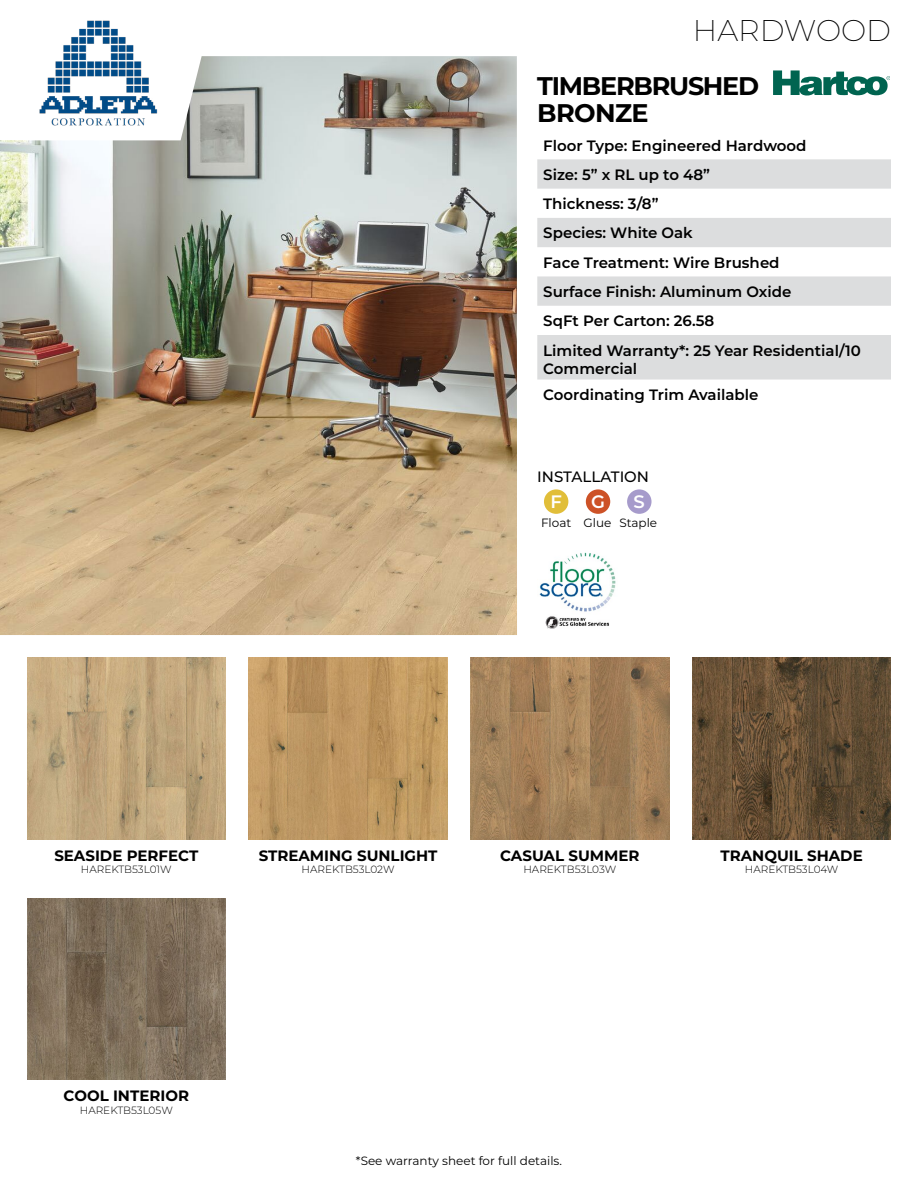
<style>
.page{position:relative;width:918px;height:1188px;background:#fff}
.page>*{position:absolute;margin:0;border:0;box-sizing:border-box;transform-origin:0 0}
.t1{font:200 30px "Montserrat";color:#000}
.t2{font:700 25.5px/27px "Montserrat";letter-spacing:-.05em;color:#000}
.t3{font:600 18px "Montserrat";color:#fff}
.t4{font:600 15px/29.2px "Montserrat";color:#000}
.t5{font:700 15px "Montserrat";color:#000}
.t6{font:500 15px "Montserrat";color:#000}
.t7{font:12px "Montserrat";color:#000}
.t8{font:300 10.5px "Montserrat";color:#000}
</style>
<div class="page">
<img style="left:0;top:140px;width:517px;height:495px">
<svg style="left:180px;top:56px;width:594px;height:84px"></svg>
<svg style="left:537px;top:159px;width:354px;height:221px;fill:#dcddde"></svg>
<img style="left:39px;top:20px;width:119px;height:106px">
<svg style="left:774px;top:70px;width:116px;height:26px"></svg>
<img style="left:27px;top:658px;width:199px;height:181px">
<img style="left:249px;top:658px;width:198px;height:181px">
<img style="left:471px;top:658px;width:198px;height:181px">
<img style="left:692px;top:658px;width:199px;height:181px">
<img style="left:27px;top:898px;width:199px;height:182px">
<div style="left:586px;top:489px;width:24px;height:25px;background:#cd5227;border-radius:50%"></div>
<div style="left:627px;top:489px;width:25px;height:25px;background:#a69bcb;border-radius:50%"></div>
<div style="left:544px;top:489px;width:24px;height:25px;background:#e1be39;border-radius:50%"></div>
<img style="left:539px;top:552px;width:77px;height:76px">
<h1 class="t1" style="left:693px;top:10px;width:200px">HARDWOOD</h1>
<h2 class="t2" style="left:537px;top:71px;width:223px">TIMBERBRUSHED<br>BRONZE</h2>
<p class="t4" style="left:543px;top:130px;width:319px">Floor Type: Engineered Hardwood<br>Size: 5” x RL up to 48”<br>Thickness: 3/8”<br>Species: White Oak<br>Face Treatment: Wire Brushed<br>Surface Finish: Aluminum Oxide<br>SqFt Per Carton: 26.58<br>Limited Warranty*: 25 Year Residential/10</p>
<p class="t4" style="left:543px;top:354px;width:217px;line-height:26.5px">Commercial<br>Coordinating Trim Available</p>
<p class="t6" style="left:537px;top:466px;width:113px">INSTALLATION</p>
<p class="t3" style="left:550px;top:489px;width:13px">F</p>
<p class="t3" style="left:591px;top:489px;width:15px">G</p>
<p class="t3" style="left:634px;top:489px;width:13px">S</p>
<p class="t7" style="left:541px;top:514px;width:118px">Float Glue Staple</p>
<p class="t5" style="left:54px;top:844px;width:146px">SEASIDE PERFECT</p>
<p class="t8" style="left:81px;top:862px;width:92px">HAREKTB53L01W</p>
<p class="t5" style="left:259px;top:844px;width:180px">STREAMING SUNLIGHT</p>
<p class="t8" style="left:302px;top:862px;width:95px">HAREKTB53L02W</p>
<p class="t5" style="left:500px;top:844px;width:141px">CASUAL SUMMER</p>
<p class="t8" style="left:523px;top:862px;width:94px">HAREKTB53L03W</p>
<p class="t5" style="left:721px;top:844px;width:144px">TRANQUIL SHADE</p>
<p class="t8" style="left:745px;top:862px;width:95px">HAREKTB53L04W</p>
<p class="t5" style="left:64px;top:1085px;width:127px">COOL INTERIOR</p>
<p class="t8" style="left:80px;top:1103px;width:95px">HAREKTB53L05W</p>
<p class="t7" style="left:356px;top:1153px;width:208px">*See warranty sheet for full details.</p>
</div>
